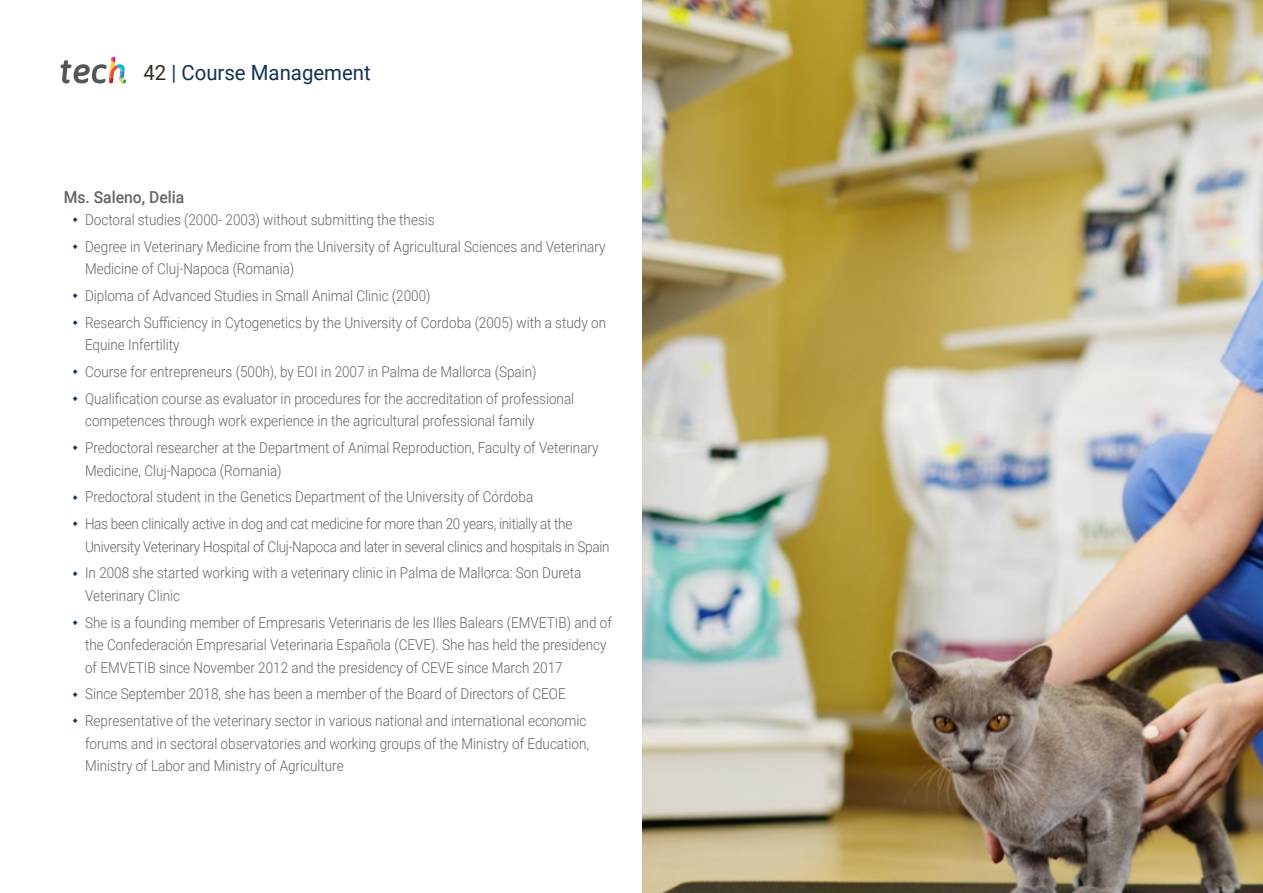
<style>
.page{position:relative;width:1263px;height:893px;background:#fff}
.page>*{position:absolute;margin:0;border:0;box-sizing:border-box;transform-origin:0 0}
.t1{font:21px "Roboto";color:#123352}
.t2{font:500 16.5px "Roboto";color:#61646a;scale:.95 1}
.t3{font:300 15px/26.7px "Roboto";color:#61646a;scale:.9 1}
.t4{font:300 15px/26.7px "Roboto";letter-spacing:-.02em;color:#61646a;scale:.9 1}
.s1{color:#312e20}
</style>
<div class="page">
<svg style="left:61px;top:57px;width:65px;height:27px"></svg>
<img style="left:642px;top:0;width:621px;height:893px">
<h1 class="t1" style="left:144px;top:57px;width:229px"><span class="s1">42</span> | Course Management</h1>
<p class="t2" style="left:64px;top:185px;width:128px">Ms. Saleno, Delia</p>
<p class="t3" style="left:85px;top:206px;width:580px">Doctoral studies (2000- 2003) without submitting the thesis<br>Degree in Veterinary Medicine from the University of Agricultural Sciences and Veterinary</p>
<p class="t3" style="left:85px;top:255px;width:580px">Medicine of Cluj-Napoca (Romania)<br>Diploma of Advanced Studies in Small Animal Clinic (2000)<br>Research Sufficiency in Cytogenetics by the University of Cordoba (2005) with a study on</p>
<p class="t3" style="left:85px;top:331px;width:545px">Equine Infertility<br>Course for entrepreneurs (500h), by EOI in 2007 in Palma de Mallorca (Spain)<br>Qualification course as evaluator in procedures for the accreditation of professional</p>
<p class="t3" style="left:85px;top:407px;width:572px">competences through work experience in the agricultural professional family<br>Predoctoral researcher at the Department of Animal Reproduction, Faculty of Veterinary</p>
<p class="t3" style="left:85px;top:456px;width:543px">Medicine, Cluj-Napoca (Romania)<br>Predoctoral student in the Genetics Department of the University of Córdoba<br>Has been clinically active in dog and cat medicine for more than 20 years, initially at the</p>
<p class="t4" style="left:85px;top:532px;width:584px">University Veterinary Hospital of Cluj-Napoca and later in several clinics and hospitals in Spain<br>In 2008 she started working with a veterinary clinic in Palma de Mallorca: Son Dureta</p>
<p class="t3" style="left:85px;top:582px;width:587px">Veterinary Clinic<br>She is a founding member of Empresaris Veterinaris de les Illes Balears (EMVETIB) and of</p>
<p class="t3" style="left:85px;top:633px;width:581px;line-height:22.5px">the Confederación Empresarial Veterinaria Española (CEVE). She has held the presidency of EMVETIB since November 2012 and the presidency of CEVE since March 2017</p>
<p class="t3" style="left:85px;top:680px;width:559px">Since September 2018, she has been a member of the Board of Directors of CEOE<br>Representative of the veterinary sector in various national and international economic</p>
<p class="t3" style="left:85px;top:731px;width:562px;line-height:22.5px">forums and in sectoral observatories and working groups of the Ministry of Education,<br>Ministry of Labor and Ministry of Agriculture</p>
</div>
